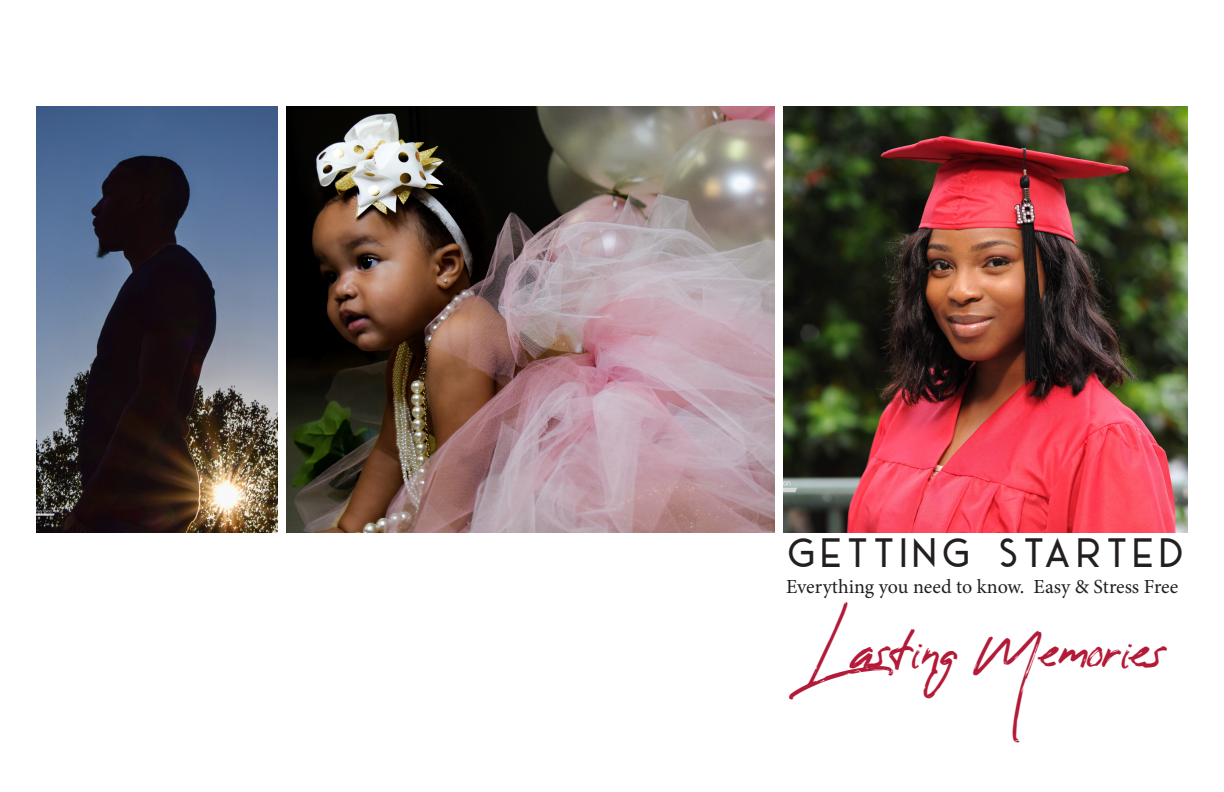
<style>
.page{position:relative;width:1224px;height:792px;background:#fff}
.page>*{position:absolute;margin:0;border:0;box-sizing:border-box;transform-origin:0 0}
.t1{font:46px "Reey";color:#b31a38}
.t2{font:500 40px "Ace Sans";letter-spacing:.13em;color:#231f20}
.t3{font:20px "Minion Pro";letter-spacing:-.005em;color:#231f20}
</style>
<div class="page">
<img style="left:36px;top:107px;width:242px;height:426px">
<img style="left:783px;top:107px;width:405px;height:426px">
<img style="left:287px;top:107px;width:488px;height:426px">
<h2 class="t2" style="left:787px;top:520px;width:398px">GETTING STARTED</h2>
<h1 class="t1" style="left:809px;top:627px;width:358px">Lasting Memories</h1>
<p class="t3" style="left:786px;top:574px;width:394px">Everything you need to know. Easy &amp; Stress Free</p>
</div>
